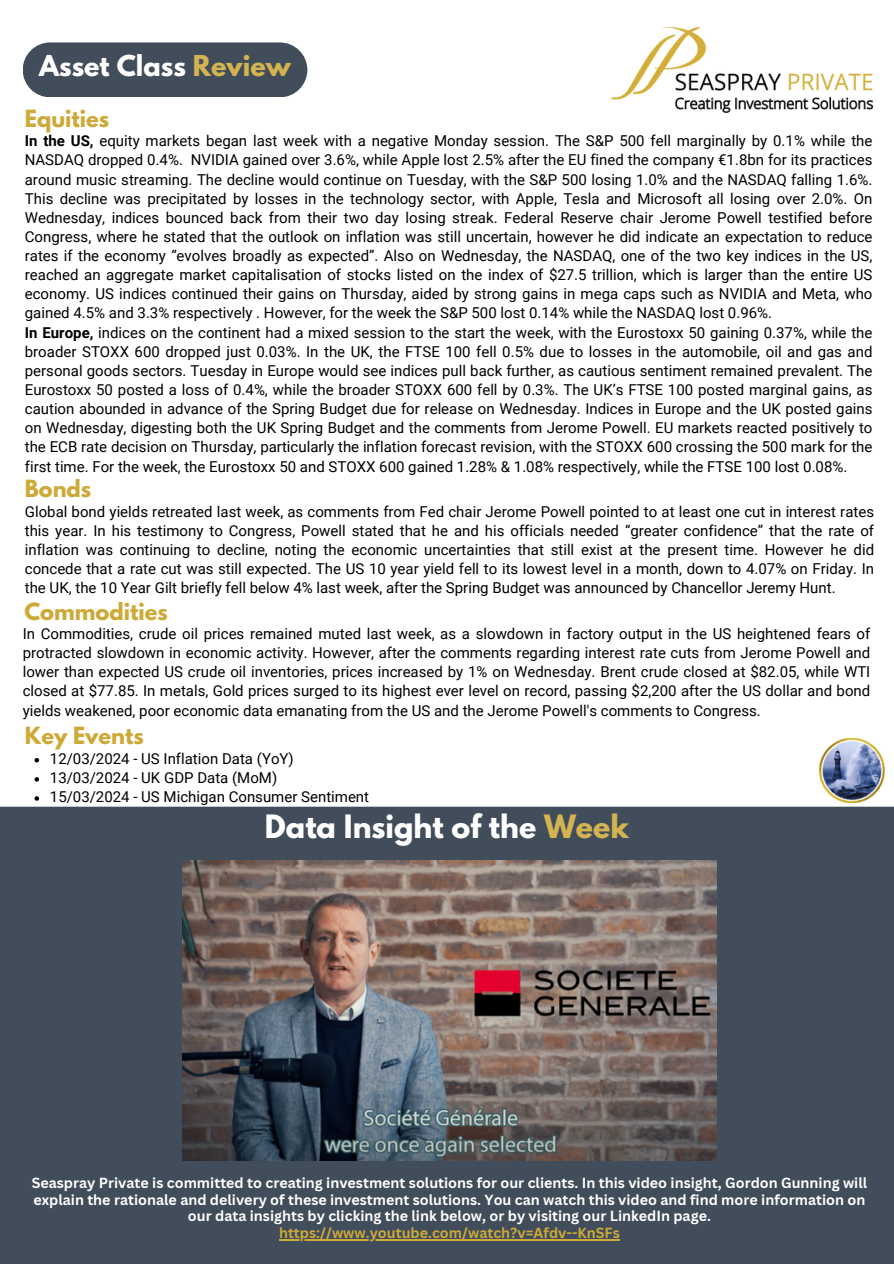
<style>
.page{position:relative;width:894px;height:1264px;background:#fff}
.page>*{position:absolute;margin:0;border:0;box-sizing:border-box;transform-origin:0 0}
.t1{font:700 28.5px "League Spartan";color:#fff}
.t2{font:700 25.5px "League Spartan";color:#fff}
.t3{font:700 21px "League Spartan";color:#cdaa38}
.t4{font:15px/19.2px "Roboto";color:#000;text-align:justify}
.t5{font:700 14.25px/16.8px "Canva Sans";color:#fff;text-align:center}
.t6{font:700 14.25px "Canva Sans";color:#cdaa38}
.s1{color:#d4b450}
.s2{font-weight:700}
</style>
<div class="page">
<div style="left:0;top:0;width:893px;height:1263px;background:#414d5a"></div>
<div style="left:0;top:0;width:893px;height:806px;background:#fff"></div>
<div style="left:23px;top:42px;width:284px;height:55px;background:#414d5a;border-radius:27px"></div>
<img style="left:610px;top:25px;width:263px;height:91px">
<img style="left:819px;top:738px;width:64px;height:64px">
<img style="left:182px;top:860px;width:534px;height:300px">
<svg style="left:35px;top:758px;width:4px;height:4px"></svg>
<svg style="left:35px;top:777px;width:4px;height:4px"></svg>
<svg style="left:35px;top:796px;width:4px;height:4px"></svg>
<hr style="left:279px;top:1239px;width:340px;height:1px;background:#cdaa38">
<h2 class="t2" style="left:39px;top:53px;width:253px">Asset Class <span class="s1">Review</span></h2>
<p class="t3" style="left:25px;top:108px;width:86px">Equities</p>
<p class="t4" style="left:25px;top:131px;width:848px"><span class="s2">In the US,</span> equity markets began last week with a negative Monday session. The S&amp;P 500 fell marginally by 0.1% while the NASDAQ dropped 0.4%. NVIDIA gained over 3.6%, while Apple lost 2.5% after the EU fined the company €1.8bn for its practices around music streaming. The decline would continue on Tuesday, with the S&amp;P 500 losing 1.0% and the NASDAQ falling 1.6%.<br>This decline was precipitated by losses in the technology sector, with Apple, Tesla and Microsoft all losing over 2.0%. On Wednesday, indices bounced back from their two day losing streak. Federal Reserve chair Jerome Powell testified before Congress, where he stated that the outlook on inflation was still uncertain, however he did indicate an expectation to reduce rates if the economy “evolves broadly as expected”. Also on Wednesday, the NASDAQ, one of the two key indices in the US, reached an aggregate market capitalisation of stocks listed on the index of $27.5 trillion, which is larger than the entire US economy. US indices continued their gains on Thursday, aided by strong gains in mega caps such as NVIDIA and Meta, who gained 4.5% and 3.3% respectively . However, for the week the S&amp;P 500 lost 0.14% while the NASDAQ lost 0.96%.</p>
<p class="t4" style="left:25px;top:323px;width:848px"><span class="s2">In Europe,</span> indices on the continent had a mixed session to the start the week, with the Eurostoxx 50 gaining 0.37%, while the broader STOXX 600 dropped just 0.03%. In the UK, the FTSE 100 fell 0.5% due to losses in the automobile, oil and gas and personal goods sectors. Tuesday in Europe would see indices pull back further, as cautious sentiment remained prevalent. The Eurostoxx 50 posted a loss of 0.4%, while the broader STOXX 600 fell by 0.3%. The UK’s FTSE 100 posted marginal gains, as caution abounded in advance of the Spring Budget due for release on Wednesday. Indices in Europe and the UK posted gains on Wednesday, digesting both the UK Spring Budget and the comments from Jerome Powell. EU markets reacted positively to the ECB rate decision on Thursday, particularly the inflation forecast revision, with the STOXX 600 crossing the 500 mark for the first time. For the week, the Eurostoxx 50 and STOXX 600 gained 1.28% &amp; 1.08% respectively, while the FTSE 100 lost 0.08%.</p>
<p class="t4" style="left:25px;top:502px;width:850px">Global bond yields retreated last week, as comments from Fed chair Jerome Powell pointed to at least one cut in interest rates this year. In his testimony to Congress, Powell stated that he and his officials needed “greater confidence” that the rate of inflation was continuing to decline, noting the economic uncertainties that still exist at the present time. However he did concede that a rate cut was still expected. The US 10 year yield fell to its lowest level in a month, down to 4.07% on Friday. In the UK, the 10 Year Gilt briefly fell below 4% last week, after the Spring Budget was announced by Chancellor Jeremy Hunt.</p>
<h3 class="t3" style="left:25px;top:478px;width:68px">Bonds</h3>
<p class="t3" style="left:24px;top:600px;width:145px">Commodities</p>
<h4 class="t4" style="left:23px;top:624px;width:848px">In Commodities, crude oil prices remained muted last week, as a slowdown in factory output in the US heightened fears of protracted slowdown in economic activity. However, after the comments regarding interest rate cuts from Jerome Powell and lower than expected US crude oil inventories, prices increased by 1% on Wednesday. Brent crude closed at $82.05, while WTI closed at $77.85. In metals, Gold prices surged to its highest ever level on record, passing $2,200 after the US dollar and bond yields weakened, poor economic data emanating from the US and the Jerome Powell's comments to Congress.</h4>
<h3 class="t3" style="left:25px;top:725px;width:120px">Key Events</h3>
<p class="t4" style="left:50px;top:749px;width:245px">12/03/2024 - US Inflation Data (YoY)</p>
<h3 class="t4" style="left:50px;top:768px;width:229px">13/03/2024 - UK GDP Data (MoM)</h3>
<p class="t4" style="left:50px;top:787px;width:320px">15/03/2024 - US Michigan Consumer Sentiment</p>
<h1 class="t1" style="left:265px;top:812px;width:365px">Data Insight of the <span class="s1">Week</span></h1>
<p class="t5" style="left:32px;top:1173px;width:836px">Seaspray Private is committed to creating investment solutions for our clients. In this video insight, Gordon Gunning will explain the rationale and delivery of these investment solutions. You can watch this video and find more information on our data insights by clicking the link below, or by visiting our LinkedIn page.</p>
<p class="t6" style="left:279px;top:1222px;width:342px">https://www.youtube.com/watch?v=Afdv--KnSFs</p>
</div>
